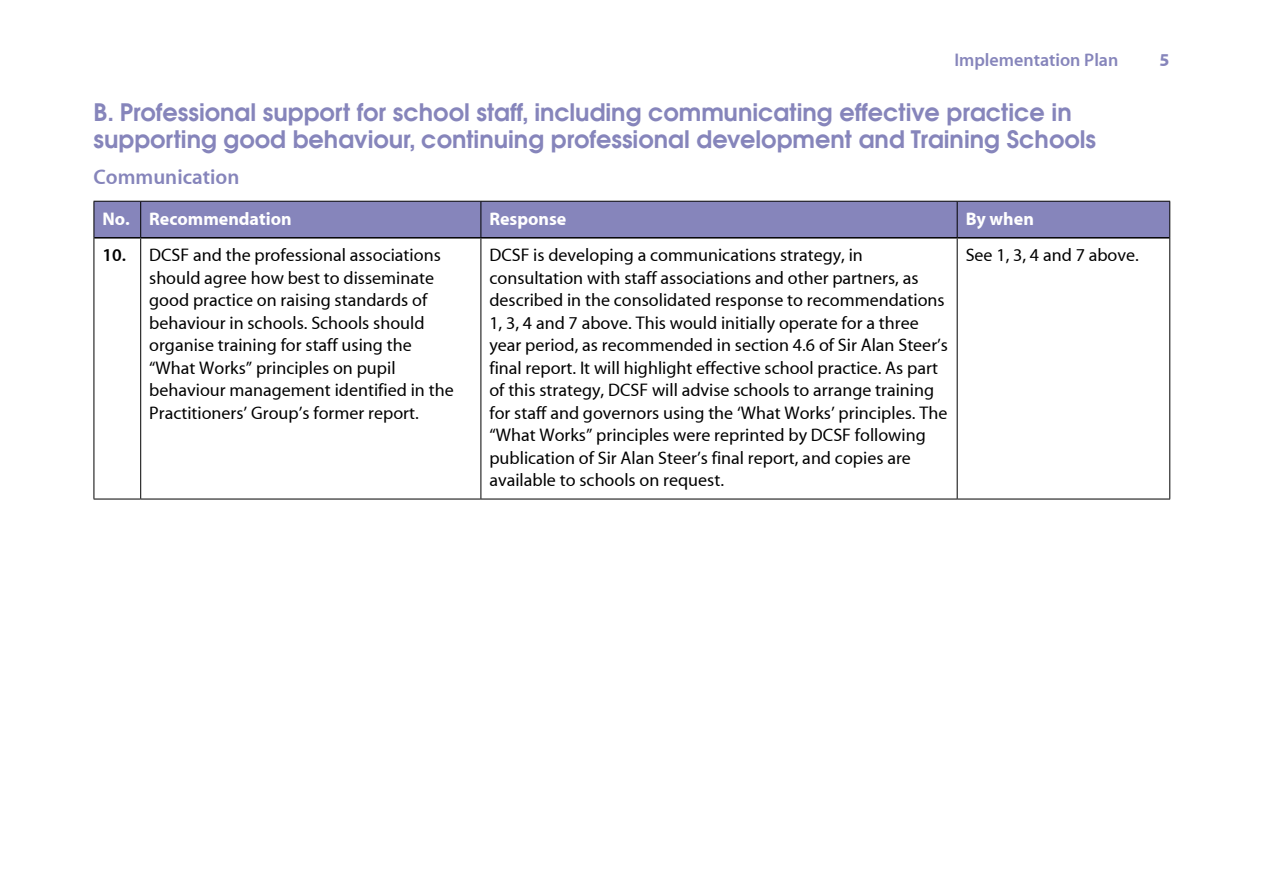
<style>
.page{position:relative;width:1263px;height:893px;background:#fff}
.page>*{position:absolute;margin:0;border:0;box-sizing:border-box;transform-origin:0 0}
.t1{font:600 24px/27px "Avant Garde";color:#8685bb}
.t2{font:700 21px "Myriad MM Semi";color:#8685bb}
.t3{font:18px/22.5px "Myriad MM";color:#000}
.t4{font:18px "Myriad MM Bold";color:#fff}
.t5{font:700 18px "Myriad MM Semi";color:#8685bb}
.t6{font:18px "Myriad MM Bold";color:#8685bb}
.s1{font-family:"Myriad MM Semi";font-weight:700}
</style>
<div class="page">
<div style="left:95px;top:202px;width:1074px;height:35px;background:#8685bb"></div>
<hr style="left:94px;top:201px;width:47px;height:1px;background:#000">
<hr style="left:94px;top:202px;width:1px;height:36px;background:#000">
<hr style="left:141px;top:201px;width:340px;height:1px;background:#000">
<hr style="left:140px;top:202px;width:1px;height:35px;background:#000">
<hr style="left:481px;top:201px;width:476px;height:1px;background:#000">
<hr style="left:480px;top:202px;width:1px;height:35px;background:#000">
<hr style="left:957px;top:201px;width:213px;height:1px;background:#000">
<hr style="left:957px;top:202px;width:1px;height:35px;background:#000">
<hr style="left:1169px;top:202px;width:1px;height:36px;background:#000">
<hr style="left:94px;top:238px;width:1px;height:261px;background:#000">
<hr style="left:140px;top:239px;width:1px;height:260px;background:#000">
<hr style="left:480px;top:239px;width:1px;height:260px;background:#000">
<hr style="left:957px;top:239px;width:1px;height:260px;background:#000">
<hr style="left:1169px;top:238px;width:1px;height:261px;background:#000">
<hr style="left:94px;top:499px;width:47px;height:1px;background:#000">
<hr style="left:141px;top:499px;width:340px;height:1px;background:#000">
<hr style="left:481px;top:499px;width:476px;height:1px;background:#000">
<hr style="left:957px;top:499px;width:213px;height:1px;background:#000">
<hr style="left:94px;top:237px;width:47px;height:2px;background:#000">
<hr style="left:141px;top:237px;width:340px;height:2px;background:#000">
<hr style="left:481px;top:237px;width:476px;height:2px;background:#000">
<hr style="left:957px;top:237px;width:212px;height:2px;background:#000">
<p class="t5" style="left:954px;top:51px;width:165px">Implementation Plan</p>
<p class="t6" style="left:1159px;top:51px;width:11px">5</p>
<h1 class="t1" style="left:94px;top:99px;width:1004px">B. Professional support for school staff, including communicating effective practice in supporting good behaviour, continuing professional development and Training Schools</h1>
<p class="t2" style="left:94px;top:166px;width:147px">Communication</p>
<p class="t4" style="left:102px;top:210px;width:191px">No. Recommendation</p>
<p class="t4" style="left:489px;top:210px;width:78px">Response</p>
<p class="t4" style="left:966px;top:210px;width:70px">By when</p>
<p class="t3" style="left:149px;top:245px;width:306px;text-indent:-47px"><span class="s1">10.</span> DCSF and the professional associations should agree how best to disseminate good practice on raising standards of behaviour in schools. Schools should organise training for staff using the “What Works” principles on pupil behaviour management identified in the Practitioners’ Group’s former report.</p>
<p class="t3" style="left:489px;top:245px;width:460px">DCSF is developing a communications strategy, in consultation with staff associations and other partners, as described in the consolidated response to recommendations 1, 3, 4 and 7 above. This would initially operate for a three year period, as recommended in section 4.6 of Sir Alan Steer’s final report. It will highlight effective school practice. As part of this strategy, DCSF will advise schools to arrange training for staff and governors using the ‘What Works’ principles. The “What Works” principles were reprinted by DCSF following publication of Sir Alan Steer’s final report, and copies are available to schools on request.</p>
<p class="t3" style="left:966px;top:245px;width:175px">See 1, 3, 4 and 7 above.</p>
</div>
